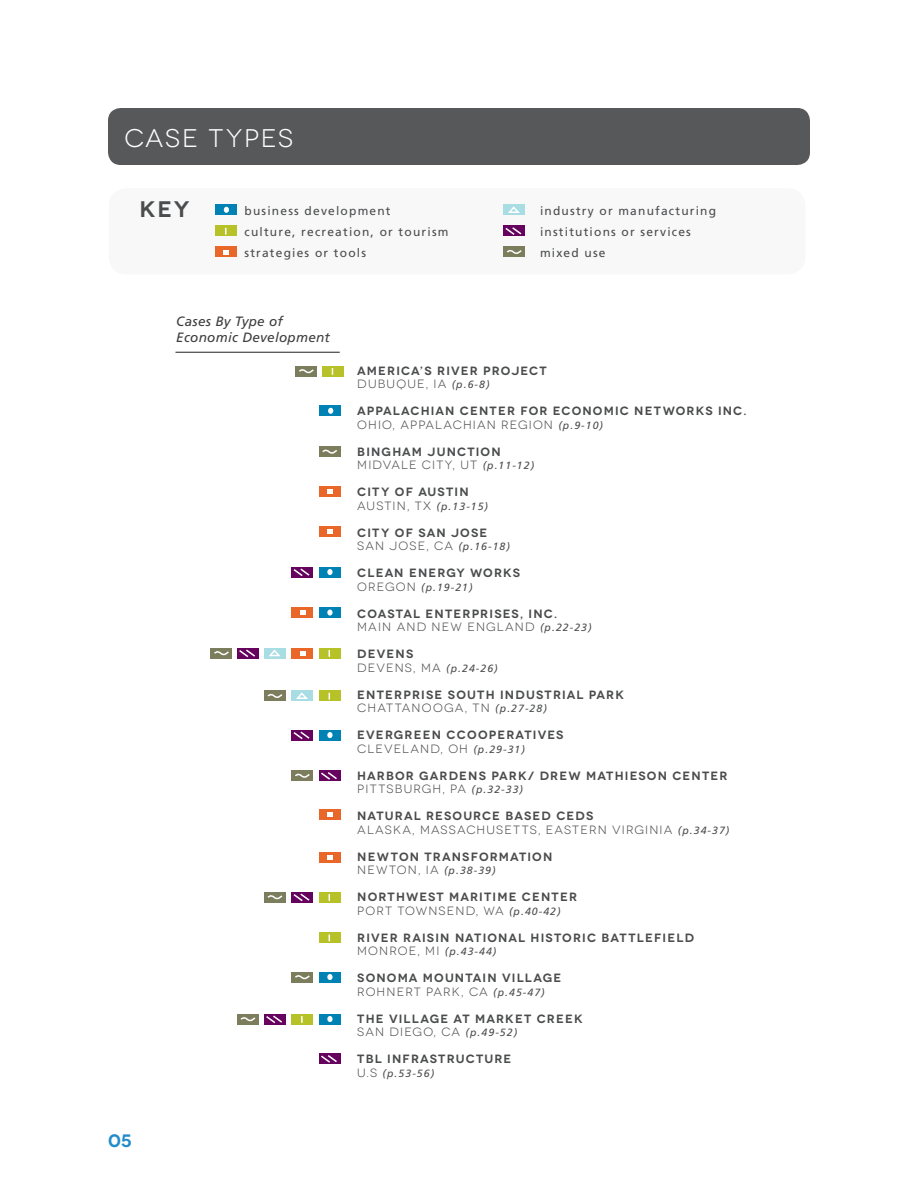
<style>
.page{position:relative;width:918px;height:1188px;background:#fff}
.page>*{position:absolute;margin:0;border:0;box-sizing:border-box;transform-origin:0 0}
.t1{font:25.5px "Novecentowide";letter-spacing:.07em;color:#fff}
.t2{font:600 22.5px "Novecentowide";color:#4b4c4d}
.t3{font:600 18px "Novecentowide";color:#228cca}
.Paragraph_Style_3{font:italic 13.5px "Frutiger LT Std";letter-spacing:.02em;color:#3e3e3f}
.t4{font:600 12px "Novecentowide";letter-spacing:.1em;color:#4b4c4d}
.t5{font:12px "Novecentowide";letter-spacing:.095em;color:#4b4c4d}
.t6{font:12px "Frutiger LT Std";letter-spacing:.1em;color:#4b4c4d}
.t7{font:italic 10.5px "Frutiger LT Std";letter-spacing:.1em;color:#4b4c4d}
.s1{font-family:"Frutiger LT Std";font-style:italic;font-size:10.5px}
.s2{font-family:"Novecentowide";font-style:normal;font-size:12px}
</style>
<div class="page">
<div style="left:109px;top:188px;width:697px;height:86px;background:#f8f8f9;border-radius:18px"></div>
<div style="left:108px;top:108px;width:702px;height:57px;background:#57585a;border-radius:13px"></div>
<div style="left:215px;top:205px;width:22px;height:10px;background:#0082b5"></div>
<svg style="left:224px;top:207px;width:5px;height:6px"></svg>
<div style="left:320px;top:406px;width:21px;height:10px;background:#0082b5"></div>
<svg style="left:328px;top:408px;width:5px;height:6px"></svg>
<div style="left:319px;top:567px;width:22px;height:11px;background:#0082b5"></div>
<svg style="left:327px;top:569px;width:6px;height:6px"></svg>
<div style="left:319px;top:608px;width:22px;height:10px;background:#0082b5"></div>
<svg style="left:327px;top:610px;width:6px;height:6px"></svg>
<div style="left:319px;top:730px;width:22px;height:11px;background:#0082b5"></div>
<svg style="left:327px;top:732px;width:6px;height:6px"></svg>
<div style="left:319px;top:972px;width:22px;height:10px;background:#0082b5"></div>
<svg style="left:327px;top:974px;width:6px;height:6px"></svg>
<div style="left:319px;top:1014px;width:22px;height:10px;background:#0082b5"></div>
<svg style="left:327px;top:1016px;width:6px;height:6px"></svg>
<div style="left:215px;top:226px;width:22px;height:10px;background:#b6c227"></div>
<div style="left:322px;top:366px;width:22px;height:10px;background:#b6c227"></div>
<div style="left:319px;top:648px;width:22px;height:10px;background:#b6c227"></div>
<div style="left:319px;top:691px;width:22px;height:10px;background:#b6c227"></div>
<div style="left:319px;top:892px;width:22px;height:11px;background:#b6c227"></div>
<div style="left:319px;top:932px;width:22px;height:11px;background:#b6c227"></div>
<div style="left:291px;top:1014px;width:22px;height:10px;background:#b6c227"></div>
<svg style="left:301px;top:1016px;width:2px;height:7px"></svg>
<div style="left:215px;top:247px;width:22px;height:10px;background:#e96728"></div>
<svg style="left:224px;top:250px;width:5px;height:5px"></svg>
<div style="left:319px;top:486px;width:22px;height:10px;background:#e96728"></div>
<svg style="left:327px;top:489px;width:5px;height:5px"></svg>
<div style="left:319px;top:526px;width:22px;height:11px;background:#e96728"></div>
<svg style="left:327px;top:530px;width:5px;height:4px"></svg>
<div style="left:291px;top:608px;width:22px;height:10px;background:#e96728"></div>
<svg style="left:300px;top:610px;width:5px;height:5px"></svg>
<div style="left:291px;top:648px;width:22px;height:10px;background:#e96728"></div>
<svg style="left:300px;top:651px;width:5px;height:5px"></svg>
<div style="left:319px;top:809px;width:22px;height:11px;background:#e96728"></div>
<svg style="left:327px;top:812px;width:5px;height:5px"></svg>
<div style="left:319px;top:852px;width:22px;height:11px;background:#e96728"></div>
<svg style="left:327px;top:855px;width:5px;height:5px"></svg>
<div style="left:503px;top:205px;width:22px;height:10px;background:#a8dde4"></div>
<svg style="left:508px;top:206px;width:12px;height:7px"></svg>
<div style="left:264px;top:648px;width:22px;height:10px;background:#a8dde4"></div>
<svg style="left:269px;top:649px;width:12px;height:8px"></svg>
<div style="left:291px;top:691px;width:22px;height:10px;background:#a8dde4"></div>
<svg style="left:296px;top:692px;width:12px;height:7px"></svg>
<div style="left:503px;top:226px;width:22px;height:10px;background:#65035f"></div>
<svg style="left:505px;top:227px;width:17px;height:8px"></svg>
<div style="left:291px;top:567px;width:22px;height:11px;background:#65035f"></div>
<svg style="left:293px;top:568px;width:17px;height:9px"></svg>
<div style="left:237px;top:648px;width:22px;height:10px;background:#65035f"></div>
<svg style="left:238px;top:649px;width:19px;height:10px"></svg>
<div style="left:291px;top:730px;width:22px;height:11px;background:#65035f"></div>
<svg style="left:293px;top:731px;width:17px;height:9px"></svg>
<div style="left:319px;top:771px;width:22px;height:10px;background:#65035f"></div>
<svg style="left:321px;top:772px;width:16px;height:8px"></svg>
<div style="left:291px;top:892px;width:22px;height:11px;background:#65035f"></div>
<svg style="left:293px;top:893px;width:17px;height:9px"></svg>
<div style="left:264px;top:1014px;width:22px;height:10px;background:#65035f"></div>
<svg style="left:265px;top:1015px;width:19px;height:10px"></svg>
<div style="left:319px;top:1054px;width:22px;height:10px;background:#65035f"></div>
<svg style="left:321px;top:1055px;width:16px;height:8px"></svg>
<div style="left:503px;top:247px;width:22px;height:10px;background:#7c7d5d"></div>
<svg style="left:507px;top:249px;width:15px;height:5px"></svg>
<div style="left:295px;top:366px;width:22px;height:10px;background:#7c7d5d"></div>
<svg style="left:298px;top:369px;width:17px;height:8px"></svg>
<div style="left:319px;top:446px;width:22px;height:11px;background:#7c7d5d"></div>
<svg style="left:322px;top:449px;width:15px;height:5px"></svg>
<div style="left:211px;top:648px;width:21px;height:10px;background:#7c7d5d"></div>
<svg style="left:213px;top:651px;width:17px;height:8px"></svg>
<div style="left:264px;top:691px;width:22px;height:10px;background:#7c7d5d"></div>
<svg style="left:267px;top:693px;width:16px;height:5px"></svg>
<div style="left:291px;top:771px;width:22px;height:10px;background:#7c7d5d"></div>
<svg style="left:295px;top:773px;width:15px;height:5px"></svg>
<div style="left:264px;top:892px;width:22px;height:11px;background:#7c7d5d"></div>
<svg style="left:267px;top:895px;width:16px;height:5px"></svg>
<div style="left:291px;top:972px;width:22px;height:10px;background:#7c7d5d"></div>
<svg style="left:294px;top:975px;width:17px;height:8px"></svg>
<div style="left:237px;top:1014px;width:22px;height:10px;background:#7c7d5d"></div>
<svg style="left:240px;top:1017px;width:16px;height:8px"></svg>
<hr style="left:176px;top:352px;width:164px;height:1px;background:#231f20">
<p class="t1" style="left:124px;top:123px;width:170px">CASE TYPES</p>
<p class="t2" style="left:140px;top:195px;width:52px">key</p>
<p class="t6" style="left:540px;top:203px;width:178px">industry or manufacturing</p>
<p class="t6" style="left:540px;top:224px;width:152px">institutions or services</p>
<p class="t6" style="left:540px;top:245px;width:67px">mixed use</p>
<p class="t6" style="left:244px;top:203px;width:148px">business development</p>
<p class="t6" style="left:244px;top:224px;width:206px">culture, recreation, or tourism</p>
<p class="t6" style="left:244px;top:245px;width:123px">strategies or tools</p>
<p class="t3" style="left:108px;top:1130px;width:25px">05</p>
<p class="Paragraph_Style_3" style="left:176px;top:314px;width:108px">Cases By Type of</p>
<p class="Paragraph_Style_3" style="left:176px;top:329px;width:155px">Economic Development</p>
<p class="t4" style="left:357px;top:363px;width:191px">AMERICA’S RIVER PROJECT</p>
<p class="t5" style="left:357px;top:377px;width:134px">DUBUQUE, IA <span class="s1">(p.6-8)</span></p>
<p class="t4" style="left:357px;top:404px;width:391px">APPALACHIAN CENTER FOR ECONOMIC NETWORKS INC.</p>
<p class="t5" style="left:357px;top:418px;width:247px">OHIO, APPALACHIAN REGION <span class="s1">(p.9-10)</span></p>
<p class="t4" style="left:357px;top:444px;width:145px">BINGHAM JUNCTION</p>
<p class="t5" style="left:357px;top:458px;width:178px">MIDVALE CITY, UT <span class="s1">(p.11-12)</span></p>
<p class="t4" style="left:357px;top:485px;width:113px">CITY OF AUSTIN</p>
<p class="t5" style="left:357px;top:499px;width:132px">AUSTIN, TX <span class="s1">(p.13-15)</span></p>
<p class="t4" style="left:357px;top:525px;width:132px">CITY OF SAN JOSE</p>
<p class="t5" style="left:357px;top:539px;width:154px">SAN JOSE, CA <span class="s1">(p.16-18)</span></p>
<p class="t4" style="left:357px;top:566px;width:164px">CLEAN ENERGY WORKS</p>
<p class="t7" style="left:357px;top:581px;width:117px"><span class="s2">OREGON</span> (p.19-21)</p>
<p class="t4" style="left:357px;top:606px;width:201px">COASTAL ENTERPRISES, INC.</p>
<p class="t5" style="left:357px;top:620px;width:236px">MAIN AND NEW ENGLAND <span class="s1">(p.22-23)</span></p>
<p class="t4" style="left:357px;top:647px;width:58px">DEVENS</p>
<p class="t5" style="left:357px;top:661px;width:142px">DEVENS, MA <span class="s1">(p.24-26)</span></p>
<p class="t4" style="left:357px;top:687px;width:268px">ENTERPRISE SOUTH INDUSTRIAL PARK</p>
<p class="t5" style="left:357px;top:701px;width:191px">CHATTANOOGA, TN <span class="s1">(p.27-28)</span></p>
<p class="t4" style="left:357px;top:728px;width:208px">EVERGREEN CCOOPERATIVES</p>
<p class="t5" style="left:357px;top:742px;width:169px">CLEVELAND, OH <span class="s1">(p.29-31)</span></p>
<p class="t4" style="left:357px;top:768px;width:372px">HARBOR GARDENS PARK/ DREW MATHIESON CENTER</p>
<p class="t5" style="left:357px;top:782px;width:167px">PITTSBURGH, PA <span class="s1">(p.32-33)</span></p>
<p class="t4" style="left:357px;top:809px;width:238px">NATURAL RESOURCE BASED CEDS</p>
<p class="t5" style="left:357px;top:823px;width:374px">ALASKA, MASSACHUSETTS, EASTERN VIRGINIA <span class="s1">(p.34-37)</span></p>
<p class="t4" style="left:357px;top:849px;width:197px">NEWTON TRANSFORMATION</p>
<p class="t5" style="left:357px;top:863px;width:140px">NEWTON, IA <span class="s1">(p.38-39)</span></p>
<p class="t4" style="left:357px;top:890px;width:221px">NORTHWEST MARITIME CENTER</p>
<p class="t5" style="left:357px;top:904px;width:205px">PORT TOWNSEND, WA <span class="s1">(p.40-42)</span></p>
<p class="t4" style="left:357px;top:930px;width:338px">RIVER RAISIN NATIONAL HISTORIC BATTLEFIELD</p>
<p class="t5" style="left:357px;top:944px;width:141px">MONROE, MI <span class="s1">(p.43-44)</span></p>
<p class="t4" style="left:357px;top:971px;width:206px">SONOMA MOUNTAIN VILLAGE</p>
<p class="t5" style="left:357px;top:985px;width:189px">ROHNERT PARK, CA <span class="s1">(p.45-47)</span></p>
<p class="t4" style="left:357px;top:1011px;width:227px">THE VILLAGE AT MARKET CREEK</p>
<p class="t5" style="left:357px;top:1025px;width:161px">SAN DIEGO, CA <span class="s1">(p.49-52)</span></p>
<p class="t4" style="left:357px;top:1052px;width:156px">TBL INFRASTRUCTURE</p>
<p class="t7" style="left:357px;top:1067px;width:78px"><span class="s2">U.S</span> (p.53-56)</p>
</div>
